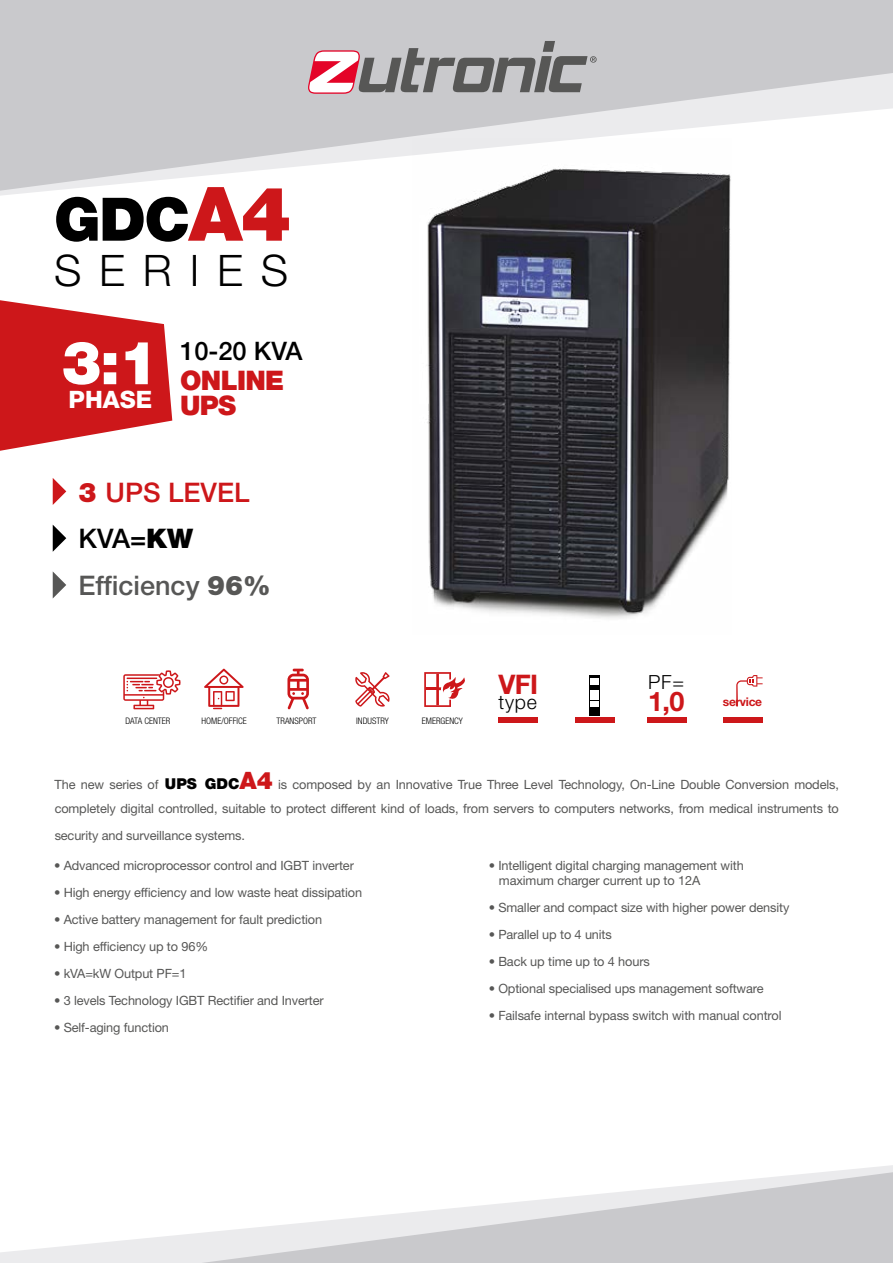
<style>
.page{position:relative;width:893px;height:1263px;background:#fff}
.page>*{position:absolute;margin:0;border:0;box-sizing:border-box;transform-origin:0 0}
.t1{font:900 60px "Helvetica Neue LT Std";color:#000}
.t2{font:900 60px "Helvetica Neue LT Std";color:#fff}
.t3{font:300 43.5px "Helvetica Neue LT Std";letter-spacing:.41em;color:#000}
.t4{font:500 27px/46.5px "Helvetica Neue LT Std";color:#575756}
.t5{font:900 27px/25.5px "Helvetica Neue LT Std";letter-spacing:-.025em;color:#cd171a}
.t6{font:700 27px "Helvetica Neue LT Std";color:#cd171a}
.t7{font:500 25.5px "Helvetica Neue LT Std";color:#000}
.t8{font:800 24px "Helvetica Neue LT Std";color:#fff}
.t9{font:300 19.5px "Helvetica Neue LT Std";letter-spacing:.04em;color:#000}
.t10{font:12.75px/24px "Helvetica Neue LT Std";letter-spacing:-.01em;color:#575756}
.t11{font:700 12px "Helvetica Neue LT Std";letter-spacing:-.025em;color:#cd171a}
.t12{font:300 condensed 9px "Helvetica Neue LT Std";color:#000}
.s1{font-size:75px;color:#cd171a}
.s2{font-weight:900;color:#cd171a}
.s3{color:#cd171a}
.s4{color:#000}
.s5{font-weight:900;color:#000}
.s6{font-weight:900}
.s7{font-weight:900;font-size:15px;color:#000}
.s8{font-weight:900;font-size:24px;color:#cd171a}
</style>
<div class="page">
<svg style="left:0;top:1165px;width:893px;height:98px"></svg>
<svg style="left:201px;top:1172px;width:692px;height:91px"></svg>
<svg style="left:0;top:0;width:893px;height:191px;background:#d4d4d7"></svg>
<svg style="left:308px;top:41px;width:289px;height:53px;background:#ab9fa2"></svg>
<svg style="left:0;top:300px;width:172px;height:151px"></svg>
<svg style="left:53px;top:478px;width:13px;height:27px"></svg>
<svg style="left:53px;top:525px;width:13px;height:27px"></svg>
<svg style="left:53px;top:572px;width:13px;height:26px"></svg>
<img style="left:413px;top:139px;width:319px;height:480px">
<div style="left:499px;top:718px;width:39px;height:5px;background:#cd171a"></div>
<div style="left:575px;top:718px;width:39px;height:5px;background:#cd171a"></div>
<svg style="left:589px;top:675px;width:11px;height:40px"></svg>
<div style="left:590px;top:679px;width:8px;height:6px;background:#fff"></div>
<svg style="left:590px;top:690px;width:8px;height:16px"></svg>
<div style="left:647px;top:718px;width:39px;height:5px;background:#cd171a"></div>
<svg style="left:736px;top:675px;width:27px;height:31px"></svg>
<div style="left:723px;top:718px;width:39px;height:5px;background:#cd171a"></div>
<svg style="left:204px;top:668px;width:40px;height:41px"></svg>
<svg style="left:123px;top:670px;width:58px;height:39px"></svg>
<svg style="left:287px;top:669px;width:22px;height:40px"></svg>
<svg style="left:355px;top:672px;width:35px;height:35px"></svg>
<svg style="left:424px;top:672px;width:41px;height:35px"></svg>
<h1 class="t1" style="left:54px;top:183px;width:238px">GDC<span class="s1">A4</span></h1>
<h2 class="t3" style="left:54px;top:244px;width:236px">SERIES</h2>
<h1 class="t2" style="left:61px;top:327px;width:99px">3:1</h1>
<h3 class="t8" style="left:69px;top:386px;width:85px">PHASE</h3>
<h3 class="t7" style="left:180px;top:335px;width:124px">10-20 KVA</h3>
<h3 class="t5" style="left:180px;top:367px;width:106px">ONLINE<br>UPS</h3>
<h3 class="t4" style="left:79px;top:468px;width:194px"><span class="s2">3</span> <span class="s3">UPS LEVEL<br></span><span class="s4">KVA=</span><span class="s5">KW<br></span>Efficiency <span class="s6">96%</span></h3>
<p class="t12" style="left:125px;top:715px;width:46px">DATA CENTER</p>
<p class="t12" style="left:201px;top:715px;width:47px">HOME/OFFICE</p>
<p class="t12" style="left:277px;top:715px;width:41px">TRANSPORT</p>
<p class="t12" style="left:356px;top:715px;width:34px">INDUSTRY</p>
<p class="t12" style="left:422px;top:715px;width:42px">EMERGENCY</p>
<h3 class="t6" style="left:499px;top:668px;width:41px">VFI</h3>
<h3 class="t9" style="left:499px;top:690px;width:40px">type</h3>
<h3 class="t9" style="left:648px;top:670px;width:38px">PF=</h3>
<h3 class="t6" style="left:648px;top:685px;width:38px">1,0</h3>
<p class="t11" style="left:723px;top:695px;width:41px">service</p>
<p class="t10" style="left:55px;top:772px;width:786px">The new series of <span class="s7">UPS GDC</span><span class="s8">A4</span> is composed by an Innovative True Three Level Technology, On-Line Double Conversion models, completely digital controlled, suitable to protect different kind of loads, from servers to computers networks, from medical instruments to</p>
<p class="t10" style="left:55px;top:823px;width:192px">security and surveillance systems.</p>
<p class="t10" style="left:54px;top:853px;width:301px">• Advanced microprocessor control and IGBT inverter</p>
<p class="t10" style="left:54px;top:880px;width:310px">• High energy efficiency and low waste heat dissipation</p>
<p class="t10" style="left:54px;top:907px;width:270px">• Active battery management for fault prediction</p>
<p class="t10" style="left:54px;top:934px;width:156px">• High efficiency up to 96%</p>
<p class="t10" style="left:54px;top:961px;width:134px">• kVA=kW Output PF=1</p>
<p class="t10" style="left:54px;top:988px;width:271px">• 3 levels Technology IGBT Rectifier and Inverter</p>
<p class="t10" style="left:54px;top:1015px;width:117px">• Self-aging function</p>
<p class="t10" style="left:499px;top:858px;width:246px;line-height:15px;text-indent:-10px">• Intelligent digital charging management with maximum charger current up to 12A</p>
<p class="t10" style="left:489px;top:895px;width:302px">• Smaller and compact size with higher power density</p>
<p class="t10" style="left:489px;top:922px;width:125px">• Parallel up to 4 units</p>
<p class="t10" style="left:489px;top:949px;width:163px">• Back up time up to 4 hours</p>
<p class="t10" style="left:489px;top:976px;width:276px">• Optional specialised ups management software</p>
<p class="t10" style="left:489px;top:1003px;width:294px">• Failsafe internal bypass switch with manual control</p>
</div>
